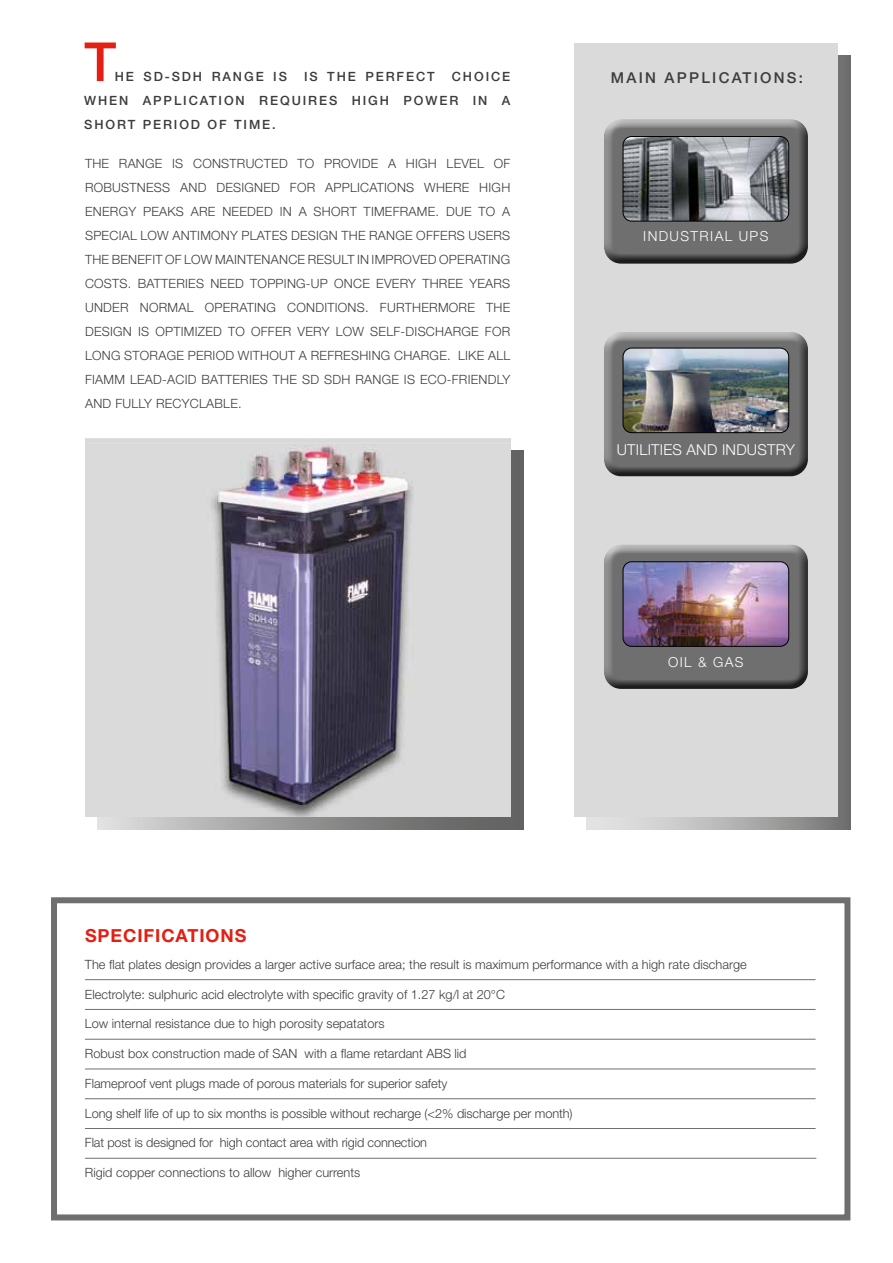
<style>
.page{position:relative;width:893px;height:1263px;background:#fff}
.page>*{position:absolute;margin:0;border:0;box-sizing:border-box;transform-origin:0 0}
.t1{font:500 54px "Helvetica Neue LT Std";color:#e41f13}
.t2{font:700 18px "Helvetica Neue LT Std";letter-spacing:.05em;color:#e41f13}
.t3{font:300 15px "Helvetica Neue LT Std";letter-spacing:.015em;color:#fff}
.t4{font:500 15px "Helvetica Neue LT Std";letter-spacing:.15em;color:#3c3c3b}
.t5{font:300 13.8px "Helvetica Neue LT Std";letter-spacing:.1em;color:#fff}
.t6{font:300 12.75px/24px "Helvetica Neue LT Std";color:#3c3c3b;text-align:justify}
.t7{font:500 12.75px/24px "Helvetica Neue LT Std";letter-spacing:.15em;color:#3c3c3b;text-align:justify}
</style>
<div class="page">
<div style="left:51px;top:897px;width:799px;height:323px;border:6px solid #706f6f"></div>
<svg style="left:98px;top:451px;width:425px;height:378px;background:#868585"></svg>
<div style="left:587px;top:55px;width:263px;height:774px;background:linear-gradient(to right,#f0f0f0,#797978)"></div>
<div style="left:574px;top:43px;width:264px;height:773px;background:#dadada"></div>
<img style="left:85px;top:438px;width:425px;height:378px">
<hr style="left:85px;top:979px;width:731px;height:1px;background:#706f6f">
<hr style="left:85px;top:1009px;width:731px;height:1px;background:#706f6f">
<hr style="left:85px;top:1039px;width:731px;height:1px;background:#706f6f">
<hr style="left:85px;top:1068px;width:731px;height:1px;background:#706f6f">
<hr style="left:85px;top:1098px;width:731px;height:1px;background:#706f6f">
<hr style="left:85px;top:1128px;width:731px;height:1px;background:#706f6f">
<hr style="left:85px;top:1158px;width:731px;height:1px;background:#706f6f">
<div style="left:593px;top:109px;width:217px;height:152px;background:#fff;opacity:.75"></div>
<div style="left:598px;top:123px;width:212px;height:142px;background:#000;opacity:.75"></div>
<img style="left:623px;top:136px;width:166px;height:85px">
<div style="left:623px;top:136px;width:166px;height:85px;border:1px solid #000;border-radius:9px"></div>
<div style="left:593px;top:321px;width:220px;height:153px;background:#fff;opacity:.75"></div>
<div style="left:598px;top:335px;width:215px;height:142px;background:#000;opacity:.75"></div>
<img style="left:623px;top:348px;width:166px;height:85px">
<div style="left:623px;top:348px;width:166px;height:85px;border:1px solid #000;border-radius:9px"></div>
<div style="left:593px;top:534px;width:217px;height:152px;background:#fff;opacity:.75"></div>
<div style="left:598px;top:548px;width:212px;height:142px;background:#000;opacity:.75"></div>
<img style="left:623px;top:562px;width:166px;height:84px">
<div style="left:623px;top:561px;width:166px;height:86px;border:1px solid #000;border-radius:9px"></div>
<h1 class="t1" style="left:84px;top:30px;width:34px">T</h1>
<p class="t7" style="left:84px;top:64px;width:428px;text-indent:368px">CHOICE WHEN APPLICATION REQUIRES HIGH POWER IN A SHORT PERIOD OF TIME.</p>
<p class="t7" style="left:115px;top:64px;width:174px">HE SD-SDH RANGE IS</p>
<p class="t7" style="left:304px;top:64px;width:132px">IS THE PERFECT</p>
<p class="t6" style="left:85px;top:151px;width:427px">THE RANGE IS CONSTRUCTED TO PROVIDE A HIGH LEVEL OF ROBUSTNESS AND DESIGNED FOR APPLICATIONS WHERE HIGH ENERGY PEAKS ARE NEEDED IN A SHORT TIMEFRAME. DUE TO A SPECIAL LOW ANTIMONY PLATES DESIGN THE RANGE OFFERS USERS THE BENEFIT OF LOW MAINTENANCE RESULT IN IMPROVED OPERATING COSTS. BATTERIES NEED TOPPING-UP ONCE EVERY THREE YEARS UNDER NORMAL OPERATING CONDITIONS. FURTHERMORE THE DESIGN IS OPTIMIZED TO OFFER VERY LOW SELF-DISCHARGE FOR LONG STORAGE PERIOD WITHOUT A REFRESHING CHARGE. LIKE ALL FIAMM LEAD-ACID BATTERIES THE SD SDH RANGE IS ECO-FRIENDLY AND FULLY RECYCLABLE.</p>
<p class="t4" style="left:611px;top:69px;width:194px">MAIN APPLICATIONS:</p>
<p class="t5" style="left:643px;top:227px;width:127px">INDUSTRIAL UPS</p>
<p class="t3" style="left:617px;top:440px;width:180px">UTILITIES AND INDUSTRY</p>
<p class="t5" style="left:668px;top:654px;width:77px">OIL &amp; GAS</p>
<h2 class="t2" style="left:85px;top:924px;width:163px">SPECIFICATIONS</h2>
<p class="t6" style="left:85px;top:952px;width:663px">The flat plates design provides a larger active surface area; the result is maximum performance with a high rate discharge</p>
<p class="t6" style="left:85px;top:982px;width:422px">Electrolyte: sulphuric acid electrolyte with specific gravity of 1.27 kg/l at 20°C</p>
<p class="t6" style="left:85px;top:1011px;width:301px">Low internal resistance due to high porosity sepatators</p>
<p class="t6" style="left:85px;top:1041px;width:383px">Robust box construction made of SAN with a flame retardant ABS lid</p>
<p class="t6" style="left:85px;top:1071px;width:364px">Flameproof vent plugs made of porous materials for superior safety</p>
<p class="t6" style="left:85px;top:1101px;width:489px">Long shelf life of up to six months is possible without recharge (&lt;2% discharge per month)</p>
<p class="t6" style="left:85px;top:1130px;width:344px">Flat post is designed for high contact area with rigid connection</p>
<p class="t6" style="left:85px;top:1160px;width:277px">Rigid copper connections to allow higher currents</p>
</div>
